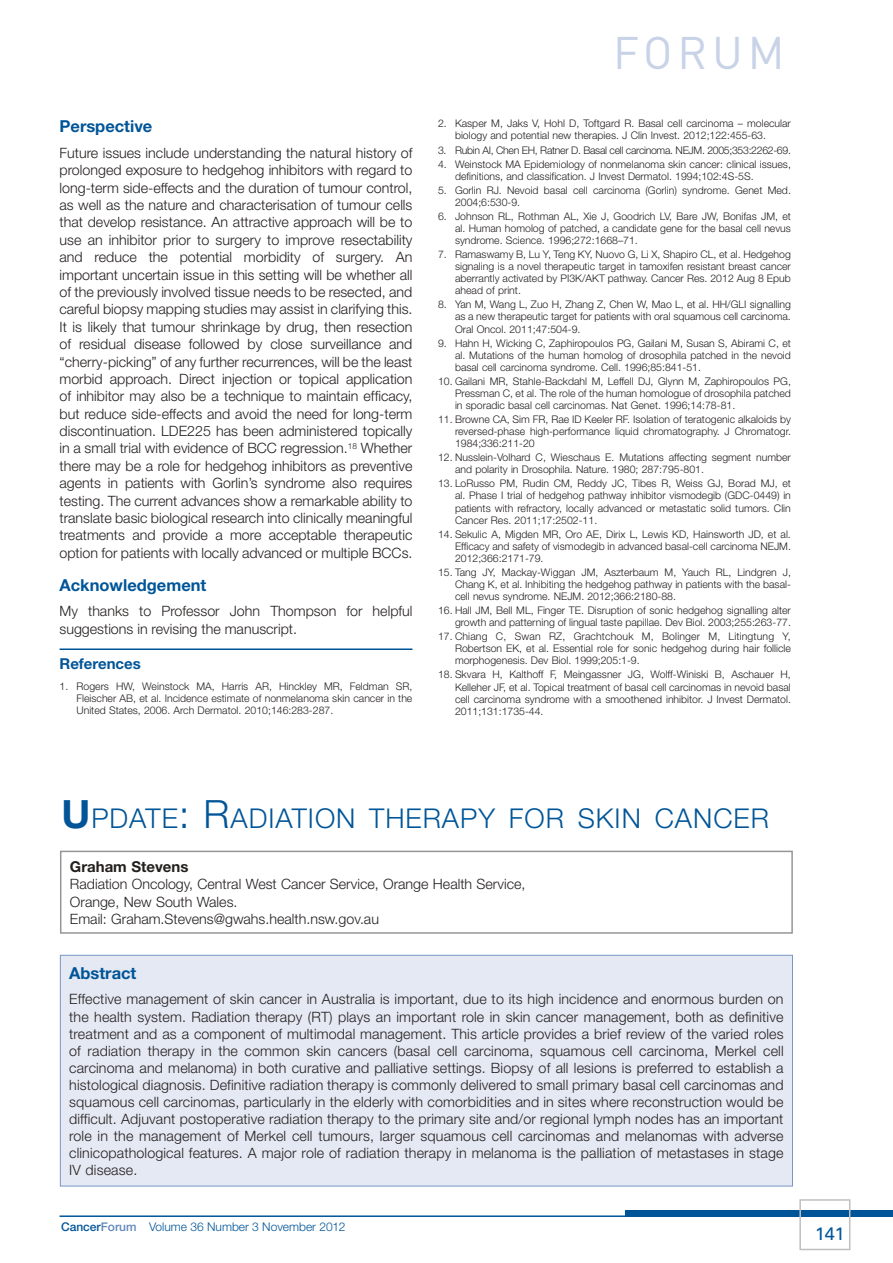
<style>
.page{position:relative;width:893px;height:1263px;background:#fff}
.page>*{position:absolute;margin:0;border:0;box-sizing:border-box;transform-origin:0 0}
.t1{font:45.15px "DIN";letter-spacing:.11em;color:#c8d3e7}
.t2{font:300 27.3px "Helvetica Neue";letter-spacing:.035em;color:#005598}
.t3{font:18px "Univers";color:#005598}
.t4{font:700 16.5px "Helvetica Neue";color:#005598}
.t5{font:700 15px "Helvetica Neue";color:#241f1f}
.t6{font:700 15px "Helvetica Neue";color:#005598}
.t7{font:300 14.25px/17.4px "Helvetica Neue";color:#241f1f;text-align:justify}
.t8{font:300 12px "Helvetica Neue";color:#005598}
.t9{font:300 10.5px/12px "Helvetica Neue";color:#241f1f;text-align:justify}
.t10{font:300 10.5px "Helvetica Neue";letter-spacing:-.03em;color:#241f1f}
.s1{font-weight:700;font-size:39px}
.s2{font-size:39px}
.s3{font-weight:500}
.s4{font-weight:500;color:#6188ba}
</style>
<div class="page">
<hr style="left:60px;top:1215px;width:833px;height:2px;background:#005598">
<div style="left:626px;top:1210px;width:267px;height:6px;background:#005598"></div>
<div style="left:799px;top:1199px;width:51px;height:51px;border:2px solid #c0bfc1"></div>
<hr style="left:60px;top:648px;width:352px;height:2px;background:#005598">
<div style="left:60px;top:851px;width:733px;height:83px;border:2px solid #969698"></div>
<div style="left:60px;top:955px;width:732px;height:231px;background:#e5e9f3"></div>
<div style="left:60px;top:955px;width:733px;height:231px;border:1px solid #7997c5"></div>
<h3 class="t4" style="left:60px;top:116px;width:94px">Perspective</h3>
<p class="t7" style="left:60px;top:144px;width:354px">Future issues include understanding the natural history of prolonged exposure to hedgehog inhibitors with regard to long-term side-effects and the duration of tumour control, as well as the nature and characterisation of tumour cells that develop resistance. An attractive approach will be to use an inhibitor prior to surgery to improve resectability and reduce the potential morbidity of surgery. An important uncertain issue in this setting will be whether all of the previously involved tissue needs to be resected, and careful biopsy mapping studies may assist in clarifying this.<br>It is likely that tumour shrinkage by drug, then resection of residual disease followed by close surveillance and “cherry-picking” of any further recurrences, will be the least morbid approach. Direct injection or topical application of inhibitor may also be a technique to maintain efficacy, but reduce side-effects and avoid the need for long-term discontinuation. LDE225 has been administered topically in a small trial with evidence of BCC regression.<sup>18</sup> Whether there may be a role for hedgehog inhibitors as preventive agents in patients with Gorlin’s syndrome also requires testing. The current advances show a remarkable ability to translate basic biological research into clinically meaningful treatments and provide a more acceptable therapeutic option for patients with locally advanced or multiple BCCs.</p>
<h3 class="t4" style="left:60px;top:574px;width:148px">Acknowledgement</h3>
<h3 class="t7" style="left:60px;top:602px;width:354px">My thanks to Professor John Thompson for helpful suggestions in revising the manuscript.</h3>
<h3 class="t6" style="left:60px;top:654px;width:83px">References</h3>
<p class="t9" style="left:77px;top:680px;width:337px;text-indent:-17px">1. Rogers HW, Weinstock MA, Harris AR, Hinckley MR, Feldman SR, Fleischer AB, et al. Incidence estimate of nonmelanoma skin cancer in the United States, 2006. Arch Dermatol. 2010;146:283-287.</p>
<h1 class="t1" style="left:613px;top:27px;width:173px">FORUM</h1>
<p class="t9" style="left:455px;top:117px;width:337px;text-indent:-17px">2. Kasper M, Jaks V, Hohl D, Toftgard R. Basal cell carcinoma – molecular biology and potential new therapies. J Clin Invest. 2012;122:455-63.</p>
<p class="t10" style="left:438px;top:143px;width:354px">3. Rubin AI, Chen EH, Ratner D. Basal cell carcinoma. NEJM. 2005;353:2262-69.</p>
<p class="t9" style="left:455px;top:158px;width:337px;text-indent:-17px">4. Weinstock MA Epidemiology of nonmelanoma skin cancer: clinical issues, definitions, and classification. J Invest Dermatol. 1994;102:4S-5S.</p>
<p class="t9" style="left:455px;top:184px;width:337px;text-indent:-17px">5. Gorlin RJ. Nevoid basal cell carcinoma (Gorlin) syndrome. Genet Med.<br>2004;6:530-9.</p>
<p class="t9" style="left:455px;top:210px;width:337px;text-indent:-17px">6. Johnson RL, Rothman AL, Xie J, Goodrich LV, Bare JW, Bonifas JM, et al. Human homolog of patched, a candidate gene for the basal cell nevus syndrome. Science. 1996;272:1668–71.</p>
<p class="t9" style="left:455px;top:248px;width:337px;text-indent:-17px">7. Ramaswamy B, Lu Y, Teng KY, Nuovo G, Li X, Shapiro CL, et al. Hedgehog signaling is a novel therapeutic target in tamoxifen resistant breast cancer aberrantly activated by PI3K/AKT pathway. Cancer Res. 2012 Aug 8 Epub ahead of print.</p>
<p class="t9" style="left:455px;top:298px;width:337px;text-indent:-17px">8. Yan M, Wang L, Zuo H, Zhang Z, Chen W, Mao L, et al. HH/GLI signalling as a new therapeutic target for patients with oral squamous cell carcinoma.<br>Oral Oncol. 2011;47:504-9.</p>
<p class="t9" style="left:455px;top:337px;width:337px;text-indent:-17px">9. Hahn H, Wicking C, Zaphiropoulos PG, Gailani M, Susan S, Abirami C, et al. Mutations of the human homolog of drosophila patched in the nevoid basal cell carcinoma syndrome. Cell. 1996;85:841-51.</p>
<p class="t9" style="left:455px;top:375px;width:337px;text-indent:-17px">10. Gailani MR, Stahle-Backdahl M, Leffell DJ, Glynn M, Zaphiropoulos PG, Pressman C, et al. The role of the human homologue of drosophila patched in sporadic basal cell carcinomas. Nat Genet. 1996;14:78-81.</p>
<p class="t9" style="left:455px;top:413px;width:337px;text-indent:-17px">11. Browne CA, Sim FR, Rae ID Keeler RF. Isolation of teratogenic alkaloids by reversed-phase high-performance liquid chromatography. J Chromatogr.<br>1984;336:211-20</p>
<p class="t9" style="left:455px;top:451px;width:337px;text-indent:-17px">12. Nusslein-Volhard C, Wieschaus E. Mutations affecting segment number and polarity in Drosophila. Nature. 1980; 287:795-801.</p>
<p class="t9" style="left:455px;top:477px;width:337px;text-indent:-17px">13. LoRusso PM, Rudin CM, Reddy JC, Tibes R, Weiss GJ, Borad MJ, et al. Phase I trial of hedgehog pathway inhibitor vismodegib (GDC-0449) in patients with refractory, locally advanced or metastatic solid tumors. Clin Cancer Res. 2011;17:2502-11.</p>
<p class="t9" style="left:455px;top:528px;width:337px;text-indent:-17px">14. Sekulic A, Migden MR, Oro AE, Dirix L, Lewis KD, Hainsworth JD, et al.<br>Efficacy and safety of vismodegib in advanced basal-cell carcinoma NEJM.<br>2012;366:2171-79.</p>
<p class="t9" style="left:455px;top:566px;width:337px;text-indent:-17px">15. Tang JY, Mackay-Wiggan JM, Aszterbaum M, Yauch RL, Lindgren J, Chang K, et al. Inhibiting the hedgehog pathway in patients with the basal&shy;cell nevus syndrome. NEJM. 2012;366:2180-88.</p>
<p class="t9" style="left:438px;top:604px;width:354px;text-align:right">16. Hall JM, Bell ML, Finger TE. Disruption of sonic hedgehog signalling alter growth and patterning of lingual taste papillae. Dev Biol. 2003;255:263-77.</p>
<p class="t9" style="left:455px;top:630px;width:337px;text-indent:-17px">17. Chiang C, Swan RZ, Grachtchouk M, Bolinger M, Litingtung Y, Robertson EK, et al. Essential role for sonic hedgehog during hair follicle morphogenesis. Dev Biol. 1999;205:1-9.</p>
<p class="t9" style="left:455px;top:668px;width:337px;text-indent:-17px">18. Skvara H, Kalthoff F, Meingassner JG, Wolff-Winiski B, Aschauer H, Kelleher JF, et al. Topical treatment of basal cell carcinomas in nevoid basal cell carcinoma syndrome with a smoothened inhibitor. J Invest Dermatol.<br>2011;131:1735-44.</p>
<h2 class="t2" style="left:61px;top:801px;width:709px"><span class="s1">U</span>PDATE<span class="s2">: R</span>ADIATION THERAPY FOR SKIN CANCER</h2>
<h3 class="t5" style="left:70px;top:858px;width:120px">Graham Stevens</h3>
<h3 class="t7" style="left:70px;top:875px;width:457px;text-align:left">Radiation Oncology, Central West Cancer Service, Orange Health Service,<br>Orange, New South Wales.<br>Email: Graham.Stevens@gwahs.health.nsw.gov.au</h3>
<h3 class="t4" style="left:69px;top:963px;width:69px">Abstract</h3>
<p class="t7" style="left:69px;top:990px;width:716px">Effective management of skin cancer in Australia is important, due to its high incidence and enormous burden on the health system. Radiation therapy (RT) plays an important role in skin cancer management, both as definitive treatment and as a component of multimodal management. This article provides a brief review of the varied roles of radiation therapy in the common skin cancers (basal cell carcinoma, squamous cell carcinoma, Merkel cell carcinoma and melanoma) in both curative and palliative settings. Biopsy of all lesions is preferred to establish a histological diagnosis. Definitive radiation therapy is commonly delivered to small primary basal cell carcinomas and squamous cell carcinomas, particularly in the elderly with comorbidities and in sites where reconstruction would be difficult. Adjuvant postoperative radiation therapy to the primary site and/or regional lymph nodes has an important role in the management of Merkel cell tumours, larger squamous cell carcinomas and melanomas with adverse clinicopathological features. A major role of radiation therapy in melanoma is the palliation of metastases in stage IV disease.</p>
<p class="t8" style="left:61px;top:1220px;width:286px"><span class="s3">Cancer</span><span class="s4">Forum</span> Volume 36 Number 3 November 2012</p>
<h3 class="t3" style="left:815px;top:1223px;width:31px">141</h3>
</div>
